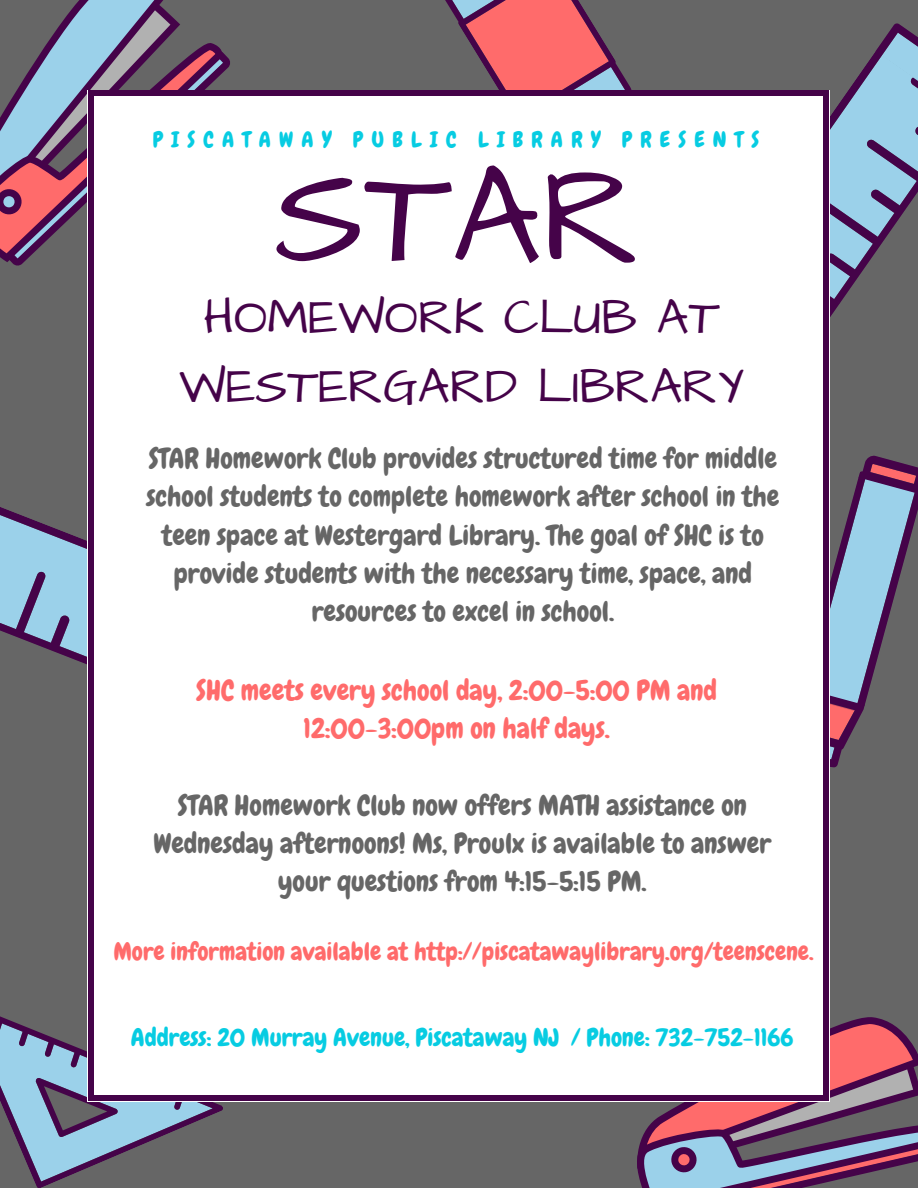
<style>
.page{position:relative;width:918px;height:1188px;background:#666}
.page>*{position:absolute;margin:0;border:0;box-sizing:border-box;transform-origin:0 0}
.t1{font:140.1px "Architects Daughter";color:#450349}
.t2{font:49.8px/68.7px "Architects Daughter";color:#450349;text-align:center}
.t3{font:28.05px/38.2px "Chewy";color:#666;text-align:center}
.t4{font:28.05px/38.2px "Chewy";color:#ff6b6b;text-align:center}
.t5{font:24.9px "Chewy";color:#ff6b6b}
.t6{font:24.9px "Chewy";color:#07cce2}
.t7{font:21.75px "Chewy";letter-spacing:.38em;color:#07cce2}
</style>
<div class="page">
<svg style="left:445px;top:0;width:187px;height:90px"></svg>
<svg style="left:829px;top:453px;width:89px;height:324px"></svg>
<svg style="left:0;top:43px;width:228px;height:227px"></svg>
<svg style="left:0;top:507px;width:88px;height:200px"></svg>
<svg style="left:0;top:924px;width:224px;height:264px"></svg>
<svg style="left:615px;top:1006px;width:303px;height:96px"></svg>
<div style="left:88px;top:90px;width:741px;height:1011px;background:#fff"></div>
<svg style="left:628px;top:1057px;width:290px;height:131px"></svg>
<div style="left:88px;top:96px;width:6px;height:1000px;background:#450349"></div>
<svg style="left:35px;top:1054px;width:84px;height:84px"></svg>
<div style="left:823px;top:96px;width:6px;height:1000px;background:#450349"></div>
<div style="left:93px;top:1095px;width:730px;height:6px;background:#450349"></div>
<svg style="left:823px;top:23px;width:95px;height:317px"></svg>
<svg style="left:0;top:0;width:187px;height:233px"></svg>
<div style="left:93px;top:90px;width:730px;height:6px;background:#450349"></div>
<p class="t7" style="left:153px;top:126px;width:608px">PISCATAWAY PUBLIC LIBRARY PRESENTS</p>
<h1 class="t1" style="left:274px;top:123px;width:368px">STAR</h1>
<h2 class="t2" style="left:179px;top:284px;width:567px">HOMEWORK CLUB AT<br>WESTERGARD LIBRARY</h2>
<p class="t3" style="left:146px;top:439px;width:634px">STAR Homework Club provides structured time for middle school students to complete homework after school in the teen space at Westergard Library. The goal of SHC is to provide students with the necessary time, space, and resources to excel in school.</p>
<p class="t4" style="left:196px;top:671px;width:522px">SHC meets every school day, 2:00-5:00 PM and<br>12:00-3:00pm on half days.</p>
<p class="t3" style="left:153px;top:786px;width:619px">STAR Homework Club now offers MATH assistance on<br>Wednesday afternoons! Ms, Proulx is available to answer your questions from 4:15-5:15 PM.</p>
<p class="t5" style="left:113px;top:935px;width:702px">More information available at http://piscatawaylibrary.org/teenscene.</p>
<p class="t6" style="left:131px;top:1022px;width:664px">Address: 20 Murray Avenue, Piscataway NJ / Phone: 732-752-1166</p>
</div>
